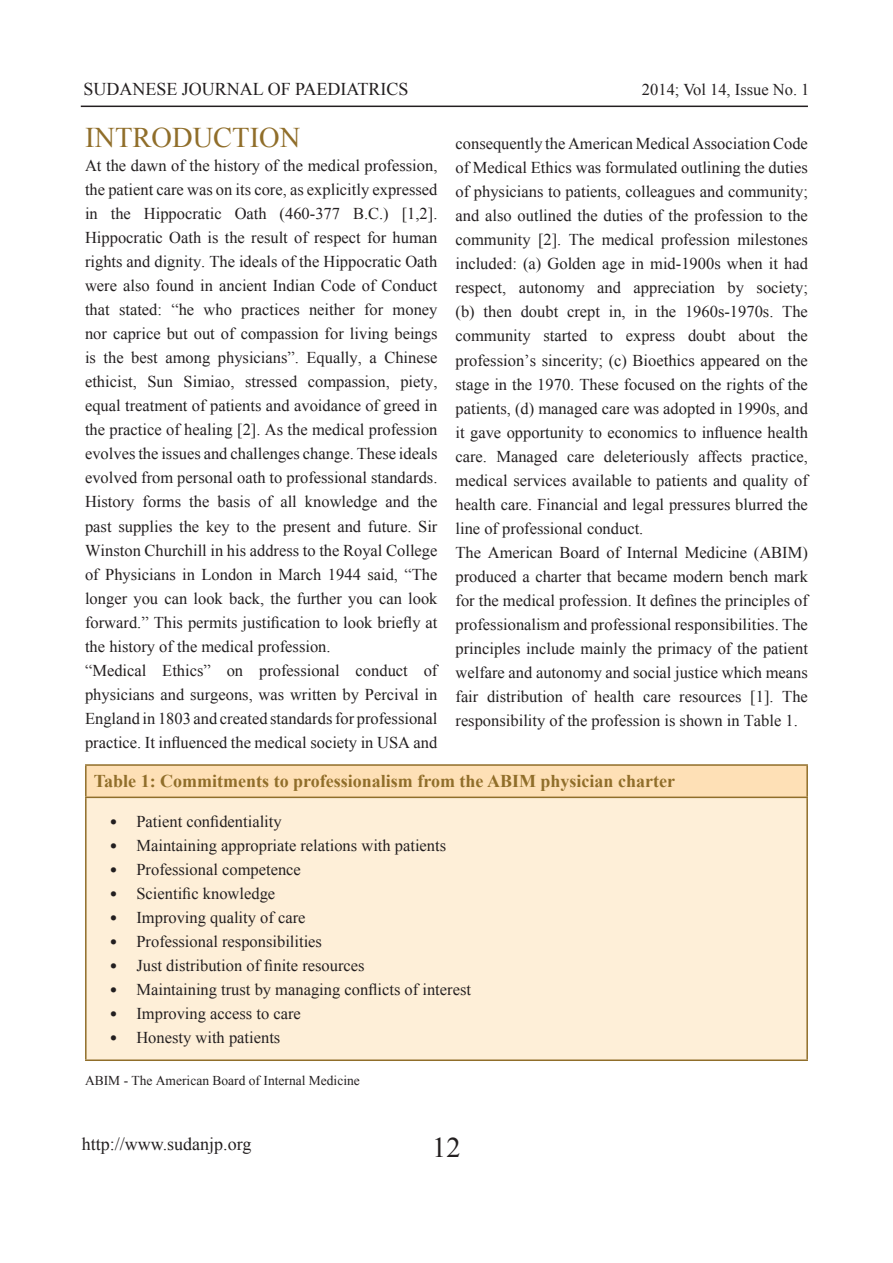
<style>
.page{position:relative;width:893px;height:1263px;background:#fff}
.page>*{position:absolute;margin:0;border:0;box-sizing:border-box;transform-origin:0 0}
.t1{font:28.5px "Times New Roman";color:#906e2a}
.t2{font:28.5px "Times New Roman";color:#231f20}
.t3{font:700 18px "Times New Roman";color:#906e2a}
.t4{font:18px "Times New Roman";color:#231f20}
.t5{font:16.5px/24px "Times New Roman";color:#231f20}
.t6{font:13.5px "Times New Roman";color:#231f20}
.s1{font-family:"Calibri"}
</style>
<div class="page">
<hr style="left:81px;top:106px;width:727px;height:1px;background:#231f20">
<div style="left:86px;top:765px;width:721px;height:32px;background:#fee0b6"></div>
<div style="left:86px;top:797px;width:721px;height:263px;background:#feefd8"></div>
<hr style="left:85px;top:766px;width:2px;height:30px;background:#906e2a">
<hr style="left:806px;top:766px;width:2px;height:30px;background:#906e2a">
<hr style="left:85px;top:796px;width:723px;height:2px;background:#906e2a">
<hr style="left:85px;top:798px;width:2px;height:261px;background:#906e2a">
<hr style="left:806px;top:798px;width:2px;height:261px;background:#906e2a">
<hr style="left:85px;top:764px;width:723px;height:2px;background:#906e2a">
<hr style="left:85px;top:1059px;width:723px;height:2px;background:#906e2a">
<p class="t4" style="left:83px;top:77px;width:327px">SUDANESE JOURNAL OF PAEDIATRICS</p>
<p class="t5" style="left:642px;top:78px;width:169px">2014; Vol 14, Issue No. 1</p>
<h1 class="t1" style="left:85px;top:119px;width:217px">INTRODUCTION</h1>
<p class="t5" style="left:85px;top:154px;width:354px">At the dawn of the history of the medical profession, the patient care was on its core, as explicitly expressed in the Hippocratic Oath (460-377 B.C.) [1,2].<br>Hippocratic Oath is the result of respect for human rights and dignity. The ideals of the Hippocratic Oath were also found in ancient Indian Code of Conduct that stated: “he who practices neither for money nor caprice but out of compassion for living beings is the best among physicians”. Equally, a Chinese ethicist, Sun Simiao, stressed compassion, piety, equal treatment of patients and avoidance of greed in the practice of healing [2]. As the medical profession evolves the issues and challenges change. These ideals evolved from personal oath to professional standards.<br>History forms the basis of all knowledge and the past supplies the key to the present and future. Sir Winston Churchill in his address to the Royal College of Physicians in London in March 1944 said, “The longer you can look back, the further you can look forward.” This permits justification to look briefly at the history of the medical profession.<br>“Medical Ethics” on professional conduct of physicians and surgeons, was written by Percival in England in 1803 and created standards for professional practice. It influenced the medical society in USA and</p>
<p class="t5" style="left:455px;top:132px;width:354px">consequently the American Medical Association Code of Medical Ethics was formulated outlining the duties of physicians to patients, colleagues and community; and also outlined the duties of the profession to the community [2]. The medical profession milestones included: (a) Golden age in mid-1900s when it had respect, autonomy and appreciation by society; (b) then doubt crept in, in the 1960s-1970s. The community started to express doubt about the profession’s sincerity; (c) Bioethics appeared on the stage in the 1970. These focused on the rights of the patients, (d) managed care was adopted in 1990s, and it gave opportunity to economics to influence health care. Managed care deleteriously affects practice, medical services available to patients and quality of health care. Financial and legal pressures blurred the line of professional conduct.<br>The American Board of Internal Medicine (ABIM) produced a charter that became modern bench mark for the medical profession. It defines the principles of professionalism and professional responsibilities. The principles include mainly the primacy of the patient welfare and autonomy and social justice which means fair distribution of health care resources [1]. The responsibility of the profession is shown in Table 1.</p>
<p class="t3" style="left:94px;top:769px;width:583px">Table 1: Commitments to professionalism from the ABIM physician charter</p>
<p class="t5" style="left:109px;top:809px;width:174px"><span class="s1">•</span> Patient confidentiality</p>
<p class="t5" style="left:109px;top:833px;width:338px"><span class="s1">•</span> Maintaining appropriate relations with patients</p>
<p class="t5" style="left:109px;top:857px;width:193px"><span class="s1">•</span> Professional competence</p>
<p class="t5" style="left:109px;top:881px;width:167px"><span class="s1">•</span> Scientific knowledge</p>
<p class="t5" style="left:109px;top:905px;width:198px"><span class="s1">•</span> Improving quality of care</p>
<p class="t5" style="left:109px;top:929px;width:214px"><span class="s1">•</span> Professional responsibilities</p>
<p class="t5" style="left:109px;top:953px;width:257px"><span class="s1">•</span> Just distribution of finite resources</p>
<p class="t5" style="left:109px;top:977px;width:363px"><span class="s1">•</span> Maintaining trust by managing conflicts of interest</p>
<p class="t5" style="left:109px;top:1001px;width:193px"><span class="s1">•</span> Improving access to care</p>
<p class="t5" style="left:109px;top:1025px;width:172px"><span class="s1">•</span> Honesty with patients</p>
<p class="t6" style="left:85px;top:1071px;width:276px">ABIM - The American Board of Internal Medicine</p>
<p class="t4" style="left:82px;top:1132px;width:171px">http://www.sudanjp.org</p>
<h1 class="t2" style="left:432px;top:1128px;width:30px">12</h1>
</div>
